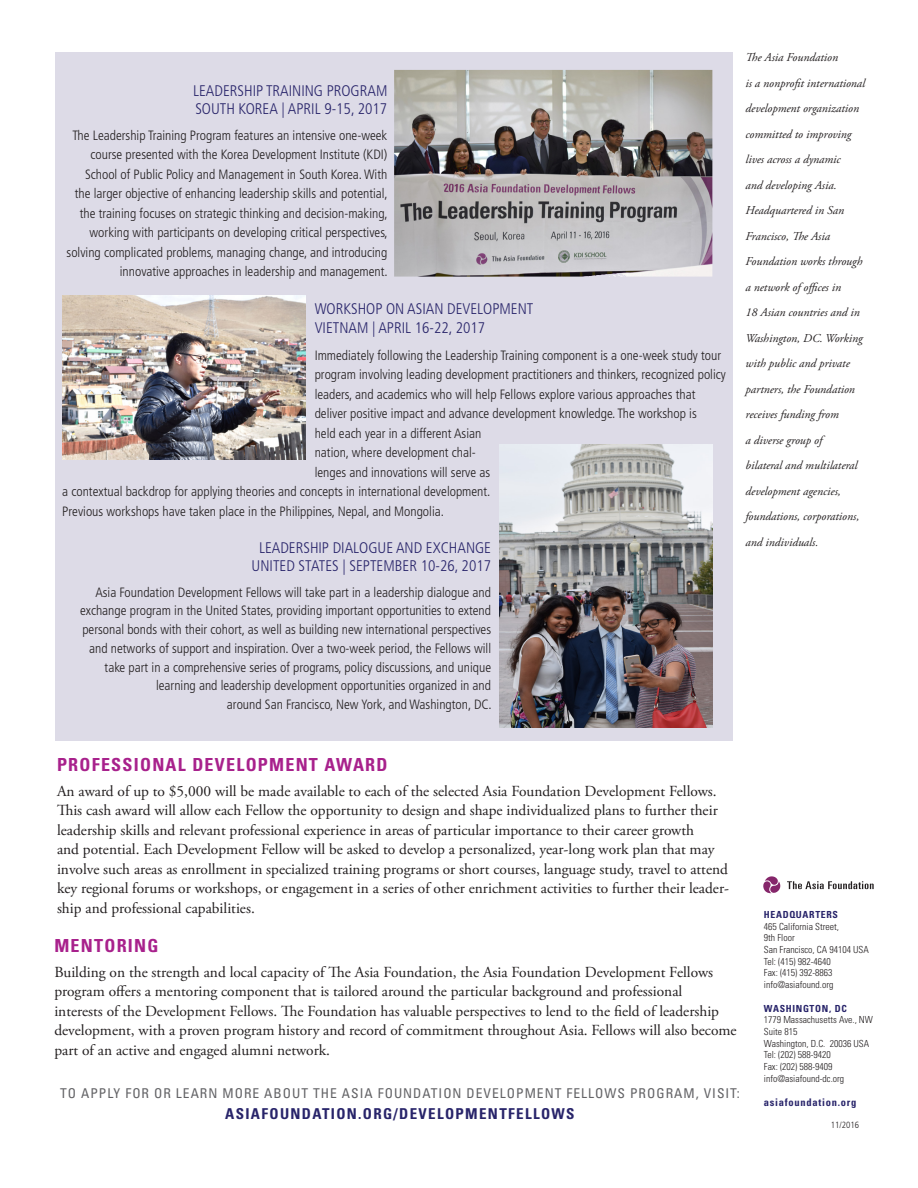
<style>
.page{position:relative;width:918px;height:1188px;background:#fff}
.page>*{position:absolute;margin:0;border:0;box-sizing:border-box;transform-origin:0 0}
.Paragraph_Style_1{font:700 condensed 18px "Univers LT Std";letter-spacing:.07em;color:#a8218c}
.Paragraph_Style_3{font:15.3px/19.5px "Adobe Garamond Pro";color:#231f20}
.Paragraph_Style_4{font:300 condensed 15.3px/18px "Frutiger LT Std";color:#28246a;text-align:center}
.Paragraph_Style_2{font:300 condensed 15.3px/19.5px "Frutiger LT Std";color:#28246a}
.Paragraph_Style_1-2{font:700 condensed 15px "Univers LT Std";letter-spacing:.09em;color:#28246a}
.Paragraph_Style_3-2{font:300 condensed 13.5px/19.5px "Frutiger LT Std";color:#231f20;text-align:right}
.Paragraph_Style_1-3{font:condensed 13.5px "Univers LT Std";letter-spacing:.075em;color:#636366}
.t1{font:italic 12px/25.5px "Adobe Garamond Pro";color:#231f20}
.Paragraph_Style_5{font:700 condensed 10.5px "Univers LT Std";letter-spacing:.07em;color:#28246a}
.t2{font:300 condensed 9.75px "Univers LT Std";color:#231f20}
.Paragraph_Style_5-2{font:700 condensed 9.75px "Univers LT Std";letter-spacing:.07em;color:#28246a}
.t3{font:300 condensed 9px "Frutiger LT Std";color:#231f20}
</style>
<div class="page">
<div style="left:56px;top:52px;width:677px;height:689px;background:#dddbe7"></div>
<svg style="left:763px;top:876px;width:111px;height:17px"></svg>
<img style="left:394px;top:70px;width:318px;height:207px">
<img style="left:62px;top:295px;width:243px;height:165px">
<img style="left:500px;top:445px;width:213px;height:282px">
<p class="Paragraph_Style_4" style="left:193px;top:82px;width:196px">LEADERSHIP TRAINING PROGRAM</p>
<p class="Paragraph_Style_4" style="left:195px;top:100px;width:194px">SOUTH KOREA | APRIL 9-15, 2017</p>
<p class="Paragraph_Style_3-2" style="left:67px;top:126px;width:323px">The Leadership Training Program features an intensive one-week course presented with the Korea Development Institute (KDI)<br>School of Public Policy and Management in South Korea. With the larger objective of enhancing leadership skills and potential, the training focuses on strategic thinking and decision-making, working with participants on developing critical perspectives, solving complicated problems, managing change, and introducing innovative approaches in leadership and management.</p>
<p class="Paragraph_Style_2" style="left:315px;top:299px;width:220px">WORKSHOP ON ASIAN DEVELOPMENT<br>VIETNAM | APRIL 16-22, 2017</p>
<p class="Paragraph_Style_3-2" style="left:315px;top:345px;width:408px">Immediately following the Leadership Training component is a one-week study tour</p>
<p class="Paragraph_Style_3-2" style="left:315px;top:365px;width:413px">program involving leading development practitioners and thinkers, recognized policy</p>
<p class="Paragraph_Style_3-2" style="left:315px;top:384px;width:382px">leaders, and academics who will help Fellows explore various approaches that</p>
<p class="Paragraph_Style_3-2" style="left:315px;top:404px;width:384px">deliver positive impact and advance development knowledge. The workshop is</p>
<p class="Paragraph_Style_3-2" style="left:315px;top:423px;width:168px">held each year in a different Asian</p>
<p class="Paragraph_Style_3-2" style="left:315px;top:443px;width:163px">nation, where development chal-</p>
<p class="Paragraph_Style_3-2" style="left:315px;top:462px;width:177px">lenges and innovations will serve as</p>
<p class="Paragraph_Style_3-2" style="left:62px;top:482px;width:430px">a contextual backdrop for applying theories and concepts in international development.</p>
<p class="Paragraph_Style_3-2" style="left:62px;top:501px;width:383px">Previous workshops have taken place in the Philippines, Nepal, and Mongolia.</p>
<p class="Paragraph_Style_4" style="left:252px;top:539px;width:241px">LEADERSHIP DIALOGUE AND EXCHANGE<br>UNITED STATES | SEPTEMBER 10-26, 2017</p>
<p class="Paragraph_Style_3-2" style="left:80px;top:583px;width:413px;line-height:18.8px">Asia Foundation Development Fellows will take part in a leadership dialogue and exchange program in the United States, providing important opportunities to extend personal bonds with their cohort, as well as building new international perspectives and networks of support and inspiration. Over a two-week period, the Fellows will take part in a comprehensive series of programs, policy discussions, and unique learning and leadership development opportunities organized in and<br>around San Francisco, New York, and Washington, DC.</p>
<p class="t1" style="left:746px;top:45px;width:94px">The Asia Foundation</p>
<p class="t1" style="left:746px;top:70px;width:121px">is a nonprofit international development organization committed to improving</p>
<p class="t1" style="left:746px;top:147px;width:97px">lives across a dynamic</p>
<p class="t1" style="left:746px;top:172px;width:93px">and developing Asia.</p>
<p class="t1" style="left:746px;top:198px;width:100px">Headquartered in San</p>
<p class="t1" style="left:746px;top:223px;width:86px">Francisco, The Asia</p>
<p class="t1" style="left:746px;top:249px;width:119px">Foundation works through a network of offices in</p>
<p class="t1" style="left:746px;top:300px;width:119px">18 Asian countries and in<br>Washington, DC. Working with public and private partners, the Foundation receives funding from</p>
<p class="t1" style="left:746px;top:427px;width:78px">a diverse group of</p>
<p class="t1" style="left:746px;top:453px;width:114px">bilateral and multilateral</p>
<p class="t1" style="left:746px;top:478px;width:115px">development agencies, foundations, corporations, and individuals.</p>
<p class="Paragraph_Style_1" style="left:57px;top:753px;width:332px">PROFESSIONAL DEVELOPMENT AWARD</p>
<p class="Paragraph_Style_3" style="left:57px;top:782px;width:674px">An award of up to $5,000 will be made available to each of the selected Asia Foundation Development Fellows.<br>This cash award will allow each Fellow the opportunity to design and shape individualized plans to further their leadership skills and relevant professional experience in areas of particular importance to their career growth<br>and potential. Each Development Fellow will be asked to develop a personalized, year-long work plan that may involve such areas as enrollment in specialized training programs or short courses, language study, travel to attend key regional forums or workshops, or engagement in a series of other enrichment activities to further their leader&shy;ship and professional capabilities.</p>
<p class="Paragraph_Style_1" style="left:54px;top:935px;width:106px">MENTORING</p>
<p class="Paragraph_Style_3" style="left:54px;top:963px;width:684px">Building on the strength and local capacity of The Asia Foundation, the Asia Foundation Development Fellows program offers a mentoring component that is tailored around the particular background and professional<br>interests of the Development Fellows. The Foundation has valuable perspectives to lend to the field of leadership development, with a proven program history and record of commitment throughout Asia. Fellows will also become part of an active and engaged alumni network.</p>
<p class="Paragraph_Style_1-3" style="left:60px;top:1085px;width:681px">TO APPLY FOR OR LEARN MORE ABOUT THE ASIA FOUNDATION DEVELOPMENT FELLOWS PROGRAM, VISIT:</p>
<p class="Paragraph_Style_1-2" style="left:225px;top:1105px;width:351px">ASIAFOUNDATION.ORG/DEVELOPMENTFELLOWS</p>
<p class="Paragraph_Style_5-2" style="left:764px;top:908px;width:76px">HEADQUARTERS</p>
<p class="t2" style="left:764px;top:920px;width:77px">465 California Street,</p>
<p class="t2" style="left:764px;top:932px;width:32px">9th Floor</p>
<p class="t2" style="left:764px;top:944px;width:107px">San Francisco, CA 94104 USA</p>
<p class="t2" style="left:764px;top:955px;width:68px">Tel: (415) 982-4640</p>
<p class="t2" style="left:764px;top:967px;width:70px">Fax: (415) 392-8863</p>
<p class="t2" style="left:764px;top:979px;width:71px">info@asiafound.org</p>
<p class="Paragraph_Style_5-2" style="left:764px;top:1002px;width:84px">WASHINGTON, DC</p>
<p class="t2" style="left:764px;top:1014px;width:111px">1779 Massachusetts Ave., NW</p>
<p class="t2" style="left:764px;top:1026px;width:35px">Suite 815</p>
<p class="t2" style="left:764px;top:1037px;width:107px">Washington, D.C. 20036 USA</p>
<p class="t2" style="left:764px;top:1049px;width:68px">Tel: (202) 588-9420</p>
<p class="t2" style="left:764px;top:1061px;width:70px">Fax: (202) 588-9409</p>
<p class="t2" style="left:764px;top:1072px;width:82px">info@asiafound-dc.org</p>
<p class="Paragraph_Style_5" style="left:764px;top:1096px;width:94px">asiafoundation.org</p>
<p class="t3" style="left:831px;top:1120px;width:30px">11/2016</p>
</div>
